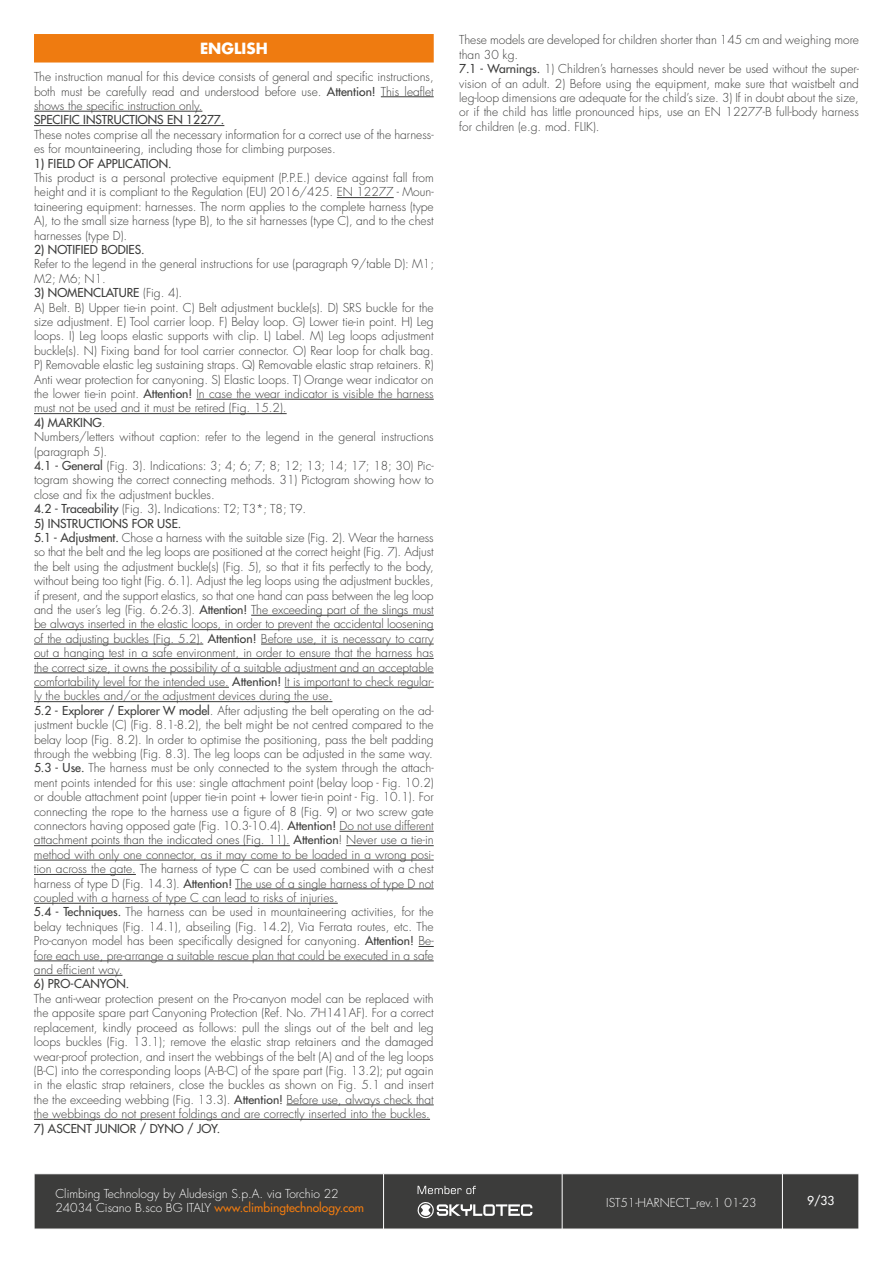
<style>
.page{position:relative;width:893px;height:1263px;background:#fff}
.page>*{position:absolute;margin:0;border:0;box-sizing:border-box;transform-origin:0 0}
.t1{font:700 15px "Futura LTW1 G";color:#fff}
.t2{font:300 12px/14.4px "Futura LTW1 G";color:#3c3c3b}
.t3{font:300 12px/14.4px "Futura LTW1 G";color:#fff}
.t4{font:500 12px "Futura LTW1 G";color:#3c3c3b}
.t5{font:500 12px "Futura LTW1 G";color:#fff}
.s1{font-weight:500}
.s2{font-weight:500;color:#ef7b10}
</style>
<div class="page">
<div style="left:35px;top:1174px;width:824px;height:55px;background:#3c3c3b"></div>
<hr style="left:383px;top:1174px;width:1px;height:55px;background:#fff">
<hr style="left:562px;top:1174px;width:1px;height:55px;background:#fff">
<hr style="left:782px;top:1174px;width:1px;height:55px;background:#fff">
<svg style="left:418px;top:1186px;width:58px;height:8px"></svg>
<svg style="left:417px;top:1201px;width:115px;height:18px"></svg>
<div style="left:34px;top:34px;width:400px;height:29px;background:#ef7b10"></div>
<hr style="left:381px;top:97px;width:53px;height:1px;background:#3c3c3b">
<hr style="left:34px;top:111px;width:168px;height:1px;background:#3c3c3b">
<hr style="left:34px;top:125px;width:190px;height:1px;background:#3c3c3b">
<hr style="left:337px;top:197px;width:57px;height:1px;background:#3c3c3b">
<hr style="left:196px;top:399px;width:238px;height:1px;background:#3c3c3b">
<hr style="left:34px;top:413px;width:253px;height:1px;background:#3c3c3b">
<hr style="left:251px;top:615px;width:183px;height:1px;background:#3c3c3b">
<hr style="left:34px;top:629px;width:400px;height:1px;background:#3c3c3b">
<hr style="left:34px;top:644px;width:169px;height:1px;background:#3c3c3b">
<hr style="left:261px;top:644px;width:173px;height:1px;background:#3c3c3b">
<hr style="left:34px;top:658px;width:400px;height:1px;background:#3c3c3b">
<hr style="left:34px;top:673px;width:400px;height:1px;background:#3c3c3b">
<hr style="left:34px;top:687px;width:195px;height:1px;background:#3c3c3b">
<hr style="left:285px;top:687px;width:149px;height:1px;background:#3c3c3b">
<hr style="left:34px;top:701px;width:298px;height:1px;background:#3c3c3b">
<hr style="left:340px;top:831px;width:94px;height:1px;background:#3c3c3b">
<hr style="left:34px;top:845px;width:256px;height:1px;background:#3c3c3b">
<hr style="left:346px;top:845px;width:88px;height:1px;background:#3c3c3b">
<hr style="left:34px;top:860px;width:400px;height:1px;background:#3c3c3b">
<hr style="left:34px;top:874px;width:102px;height:1px;background:#3c3c3b">
<hr style="left:235px;top:889px;width:199px;height:1px;background:#3c3c3b">
<hr style="left:34px;top:903px;width:304px;height:1px;background:#3c3c3b">
<svg style="left:419px;top:946px;width:15px;height:1px"></svg>
<hr style="left:34px;top:961px;width:400px;height:1px;background:#3c3c3b">
<hr style="left:34px;top:975px;width:88px;height:1px;background:#3c3c3b">
<hr style="left:287px;top:1105px;width:147px;height:1px;background:#3c3c3b">
<hr style="left:34px;top:1119px;width:396px;height:1px;background:#3c3c3b">
<p class="t1" style="left:200px;top:35px;width:69px">ENGLISH</p>
<p class="t2" style="left:34px;top:69px;width:401px;text-align:justify">The instruction manual for this device consists of general and specific instructions, both must be carefully read and understood before use. <span class="s1">Attention!</span> This leaflet shows the specific instruction only.</p>
<p class="t4" style="left:34px;top:110px;width:192px">SPECIFIC INSTRUCTIONS EN 12277.</p>
<p class="t2" style="left:34px;top:126px;width:401px">These notes comprise all the necessary information for a correct use of the harness&shy;es for mountaineering, including those for climbing purposes.</p>
<p class="t4" style="left:34px;top:153px;width:139px">1) FIELD OF APPLICATION.</p>
<p class="t2" style="left:34px;top:170px;width:401px;text-align:justify">This product is a personal protective equipment (P.P.E.) device against fall from height and it is compliant to the Regulation (EU) 2016/425. EN 12277 - Moun&shy;taineering equipment: harnesses. The norm applies to the complete harness (type A), to the small size harness (type B), to the sit harnesses (type C), and to the chest harnesses (type D).</p>
<p class="t4" style="left:34px;top:240px;width:112px">2) NOTIFIED BODIES.</p>
<p class="t2" style="left:34px;top:256px;width:402px">Refer to the legend in the general instructions for use (paragraph 9/table D): M1;<br>M2; M6; N1.</p>
<p class="t2" style="left:34px;top:285px;width:401px"><span class="s1">3) NOMENCLATURE</span> (Fig. 4).<br>A) Belt. B) Upper tie-in point. C) Belt adjustment buckle(s). D) SRS buckle for the size adjustment. E) Tool carrier loop. F) Belay loop. G) Lower tie-in point. H) Leg loops. I) Leg loops elastic supports with clip. L) Label. M) Leg loops adjustment buckle(s). N) Fixing band for tool carrier connector. O) Rear loop for chalk bag.<br>P) Removable elastic leg sustaining straps. Q) Removable elastic strap retainers. R)<br>Anti wear protection for canyoning. S) Elastic Loops. T) Orange wear indicator on the lower tie-in point. <span class="s1">Attention!</span> In case the wear indicator is visible the harness must not be used and it must be retired (Fig. 15.2).</p>
<p class="t2" style="left:34px;top:414px;width:401px"><span class="s1">4) MARKING</span>.<br>Numbers/letters without caption: refer to the legend in the general instructions (paragraph 5).<br><span class="s1">4.1 - General</span> (Fig. 3). Indications: 3; 4; 6; 7; 8; 12; 13; 14; 17; 18; 30) Pic&shy;togram showing the correct connecting methods. 31) Pictogram showing how to close and fix the adjustment buckles.<br><span class="s1">4.2 - Traceability</span> (Fig. 3)<span class="s1">.</span> Indications: T2; T3*; T8; T9.</p>
<p class="t2" style="left:34px;top:515px;width:401px"><span class="s1">5) INSTRUCTIONS FOR USE.<br>5.1 - Adjustment.</span> Chose a harness with the suitable size (Fig. 2). Wear the harness so that the belt and the leg loops are positioned at the correct height (Fig. 7). Adjust the belt using the adjustment buckle(s) (Fig. 5), so that it fits perfectly to the body, without being too tight (Fig. 6.1). Adjust the leg loops using the adjustment buckles, if present, and the support elastics, so that one hand can pass between the leg loop and the user’s leg (Fig. 6.2-6.3). <span class="s1">Attention!</span> The exceeding part of the slings must be always inserted in the elastic loops, in order to prevent the accidental loosening of the adjusting buckles (Fig. 5.2). <span class="s1">Attention!</span> Before use, it is necessary to carry out a hanging test in a safe environment, in order to ensure that the harness has the correct size, it owns the possibility of a suitable adjustment and an acceptable comfortability level for the intended use. <span class="s1">Attention!</span> It is important to check regular&shy;ly the buckles and/or the adjustment devices during the use.<br><span class="s1">5.2 - Explorer / Explorer W model</span>. After adjusting the belt operating on the ad&shy;justment buckle (C) (Fig. 8.1-8.2), the belt might be not centred compared to the belay loop (Fig. 8.2). In order to optimise the positioning, pass the belt padding through the webbing (Fig. 8.3). The leg loops can be adjusted in the same way.<br><span class="s1">5.3 - Use.</span> The harness must be only connected to the system through the attach&shy;ment points intended for this use: single attachment point (belay loop - Fig. 10.2) or double attachment point (upper tie-in point + lower tie-in point - Fig. 10.1). For connecting the rope to the harness use a figure of 8 (Fig. 9) or two screw gate connectors having opposed gate (Fig. 10.3-10.4). <span class="s1">Attention!</span> Do not use different attachment points than the indicated ones (Fig. 11). <span class="s1">Attention</span>! Never use a tie-in method with only one connector, as it may come to be loaded in a wrong posi&shy;tion across the gate. The harness of type C can be used combined with a chest harness of type D (Fig. 14.3). <span class="s1">Attention!</span> The use of a single harness of type D not coupled with a harness of type C can lead to risks of injuries.<br><span class="s1">5.4 - Techniques.</span> The harness can be used in mountaineering activities, for the belay techniques (Fig. 14.1), abseiling (Fig. 14.2), Via Ferrata routes, etc. The Pro-canyon model has been specifically designed for canyoning. <span class="s1">Attention!</span> Be&shy;fore each use, pre-arrange a suitable rescue plan that could be executed in a safe and efficient way.</p>
<p class="t4" style="left:34px;top:974px;width:97px">6) PRO-CANYON.</p>
<p class="t2" style="left:34px;top:990px;width:401px;text-align:justify">The anti-wear protection present on the Pro-canyon model can be replaced with the apposite spare part Canyoning Protection (Ref. No. 7H141AF). For a correct replacement, kindly proceed as follows: pull the slings out of the belt and leg loops buckles (Fig. 13.1); remove the elastic strap retainers and the damaged wear-proof protection, and insert the webbings of the belt (A) and of the leg loops (B-C) into the corresponding loops (A-B-C) of the spare part (Fig. 13.2); put again in the elastic strap retainers, close the buckles as shown on Fig. 5.1 and insert the the exceeding webbing (Fig. 13.3). <span class="s1">Attention!</span> Before use, always check that the webbings do not present foldings and are correctly inserted into the buckles.</p>
<p class="t4" style="left:34px;top:1118px;width:188px">7) ASCENT JUNIOR / DYNO / JOY.</p>
<p class="t2" style="left:459px;top:32px;width:401px">These models are developed for children shorter than 145 cm and weighing more than 30 kg.<br><span class="s1">7.1 - Warnings.</span> 1) Children’s harnesses should never be used without the super&shy;vision of an adult. 2) Before using the equipment, make sure that waistbelt and leg-loop dimensions are adequate for the child’s size. 3) If in doubt about the size, or if the child has little pronounced hips, use an EN 12277-B full-body harness for children (e.g. mod. FLIK).</p>
<p class="t3" style="left:55px;top:1185px;width:310px">Climbing Technology by Aludesign S.p.A. via Torchio 22<br>24034 Cisano B.sco BG ITALY <span class="s2">www.climbingtechnology.com</span></p>
<p class="t3" style="left:606px;top:1194px;width:152px">IST51-HARNECT_rev.1 01-23</p>
<p class="t5" style="left:807px;top:1191px;width:29px">9/33</p>
</div>
